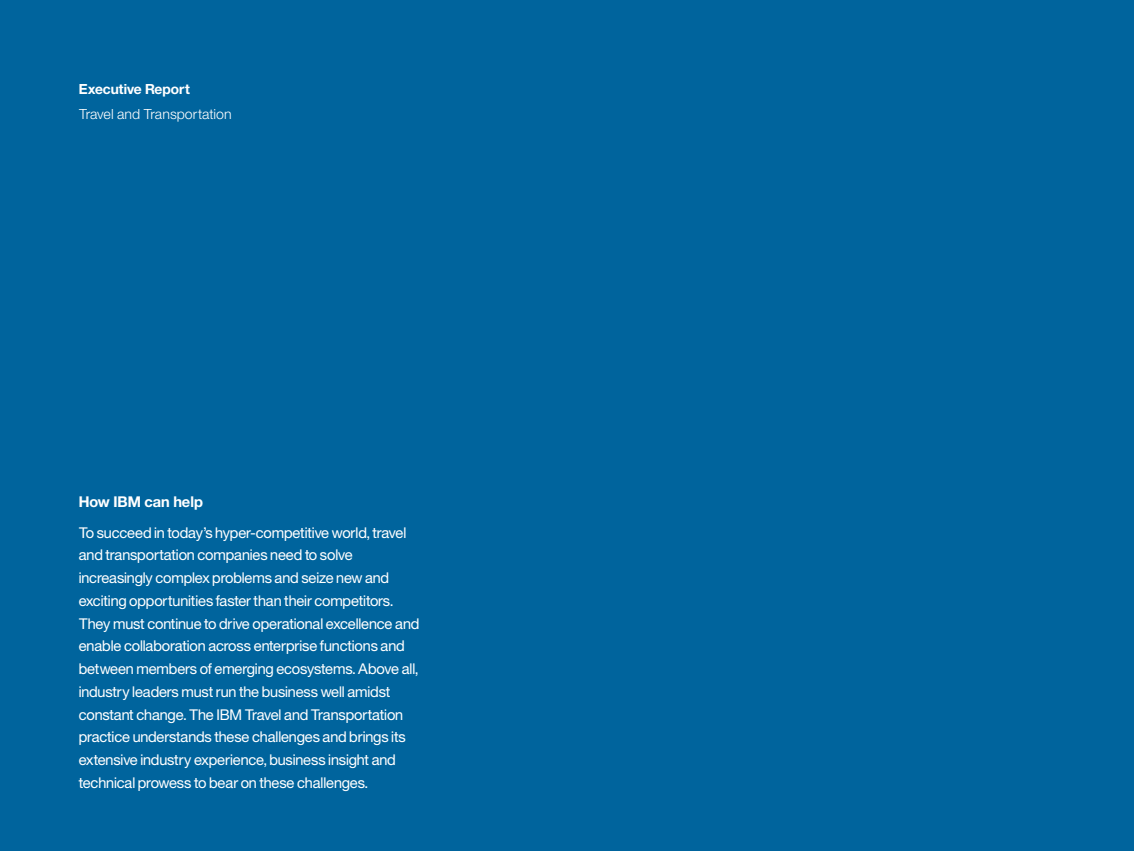
<style>
.page{position:relative;width:1134px;height:851px;background:#fff}
.page>*{position:absolute;margin:0;border:0;box-sizing:border-box;transform-origin:0 0}
.t1{font:14.88px/22.8px "Helv Neue Romanfor IBM";letter-spacing:-.01em;color:#fff}
.t2{font:14.88px "Helv Neue Boldfor IBM";color:#fff}
.t3{font:14px "Helv Neue Lightfor IBM";color:#fff}
.t4{font:14px "Helv Neue Boldfor IBM";color:#fff}
</style>
<div class="page">
<div style="left:0;top:0;width:1134px;height:850px;background:#00649d"></div>
<p class="t4" style="left:79px;top:80px;width:113px">Executive Report</p>
<p class="t3" style="left:79px;top:105px;width:155px">Travel and Transportation</p>
<p class="t2" style="left:79px;top:492px;width:126px">How IBM can help</p>
<p class="t1" style="left:79px;top:520px;width:342px">To succeed in today’s hyper-competitive world, travel and transportation companies need to solve increasingly complex problems and seize new and exciting opportunities faster than their competitors.<br>They must continue to drive operational excellence and enable collaboration across enterprise functions and between members of emerging ecosystems. Above all, industry leaders must run the business well amidst constant change. The IBM Travel and Transportation practice understands these challenges and brings its extensive industry experience, business insight and technical prowess to bear on these challenges.</p>
</div>
